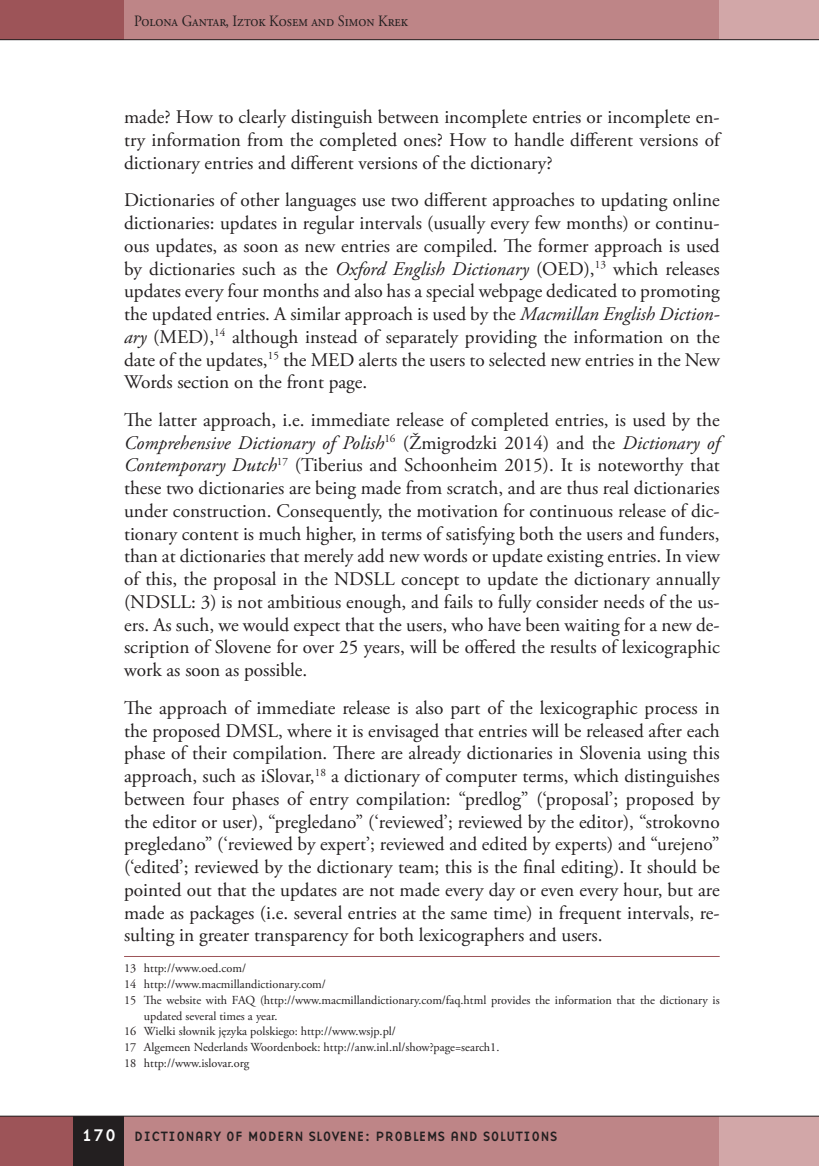
<style>
.page{position:relative;width:819px;height:1166px;background:#fff}
.page>*{position:absolute;margin:0;border:0;box-sizing:border-box;transform-origin:0 0}
.t1{font:19.25px/22.8px "Adobe Garamond Pro";color:#231f20;text-align:justify}
.t2{font:17.5px "Base Nine";color:#fff}
.t3{font:15.75px "Adobe Garamond Pro";color:#231f20;scale:.9 1}
.t4{font:14px "Base Nine";color:#231f20}
.opombe{font:12.25px/15.8px "Adobe Garamond Pro";color:#231f20}
.s1{font-style:italic}
</style>
<div class="page">
<div style="left:124px;top:1116px;width:620px;height:50px;background:#be8587"></div>
<div style="left:719px;top:1116px;width:100px;height:50px;background:#d2a7a8"></div>
<div style="left:122px;top:0;width:597px;height:40px;background:#be8587"></div>
<div style="left:719px;top:0;width:100px;height:40px;background:#d2a7a8"></div>
<div style="left:0;top:1116px;width:74px;height:50px;background:#9d5458"></div>
<div style="left:74px;top:1116px;width:50px;height:50px;background:#231f20"></div>
<div style="left:0;top:0;width:124px;height:40px;background:#9d5458"></div>
<hr style="left:0;top:39px;width:819px;height:1px;background:#231f20">
<hr style="left:0;top:1116px;width:819px;height:1px;background:#231f20">
<hr style="left:124px;top:956px;width:595px;height:1px;background:#9d5458">
<p class="t3" style="left:134px;top:11px;width:306px">Polona Gantar, Iztok Kosem and Simon Krek</p>
<p class="t1" style="left:124px;top:106px;width:597px">made? How to clearly distinguish between incomplete entries or incomplete en&shy;try information from the completed ones? How to handle different versions of dictionary entries and different versions of the dictionary?</p>
<p class="t1" style="left:124px;top:189px;width:597px">Dictionaries of other languages use two different approaches to updating online dictionaries: updates in regular intervals (usually every few months) or continu&shy;ous updates, as soon as new entries are compiled. The former approach is used by dictionaries such as the <span class="s1">Oxford English Dictionary</span> (OED),<sup>13</sup> which releases updates every four months and also has a special webpage dedicated to promoting the updated entries. A similar approach is used by the <span class="s1">Macmillan English Diction&shy;ary</span> (MED),<sup>14</sup> although instead of separately providing the information on the date of the updates,<sup>15</sup> the MED alerts the users to selected new entries in the New Words section on the front page.</p>
<p class="t1" style="left:124px;top:409px;width:597px">The latter approach, i.e. immediate release of completed entries, is used by the <span class="s1">Comprehensive Dictionary of Polish</span><sup>16</sup> (Žmigrodzki 2014) and the <span class="s1">Dictionary of Contemporary Dutch</span><sup>17</sup> (Tiberius and Schoonheim 2015). It is noteworthy that these two dictionaries are being made from scratch, and are thus real dictionaries under construction. Consequently, the motivation for continuous release of dic&shy;tionary content is much higher, in terms of satisfying both the users and funders, than at dictionaries that merely add new words or update existing entries. In view of this, the proposal in the NDSLL concept to update the dictionary annually (NDSLL: 3) is not ambitious enough, and fails to fully consider needs of the us&shy;ers. As such, we would expect that the users, who have been waiting for a new de&shy;scription of Slovene for over 25 years, will be offered the results of lexicographic work as soon as possible.</p>
<p class="t1" style="left:124px;top:697px;width:597px">The approach of immediate release is also part of the lexicographic process in the proposed DMSL, where it is envisaged that entries will be released after each phase of their compilation. There are already dictionaries in Slovenia using this approach, such as iSlovar,<sup>18</sup> a dictionary of computer terms, which distinguishes between four phases of entry compilation: “predlog” (‘proposal’; proposed by the editor or user), “pregledano” (‘reviewed’; reviewed by the editor), “strokovno pregledano” (‘reviewed by expert’; reviewed and edited by experts) and “urejeno” (‘edited’; reviewed by the dictionary team; this is the final editing). It should be pointed out that the updates are not made every day or even every hour, but are made as packages (i.e. several entries at the same time) in frequent intervals, re&shy;sulting in greater transparency for both lexicographers and users.</p>
<p class="opombe" style="left:124px;top:961px;width:123px">13 http://www.oed.com/</p>
<p class="opombe" style="left:124px;top:976px;width:203px">14 http://www.macmillandictionary.com/</p>
<p class="opombe" style="left:144px;top:992px;width:577px;text-indent:-20px">15 The website with FAQ (http://www.macmillandictionary.com/faq.html provides the information that the dictionary is updated several times a year.</p>
<p class="opombe" style="left:124px;top:1024px;width:273px">16 Wielki słownik języka polskiego: http://www.wsjp.pl/</p>
<p class="opombe" style="left:124px;top:1039px;width:377px">17 Algemeen Nederlands Woordenboek: http://anw.inl.nl/show?page=search1.</p>
<p class="opombe" style="left:124px;top:1055px;width:127px">18 http://www.islovar.org</p>
<p class="t2" style="left:81px;top:1123px;width:37px">170</p>
<p class="t4" style="left:134px;top:1126px;width:425px">DICTIONARY OF MODERN SLOVENE: PROBLEMS AND SOLUTIONS</p>
</div>
